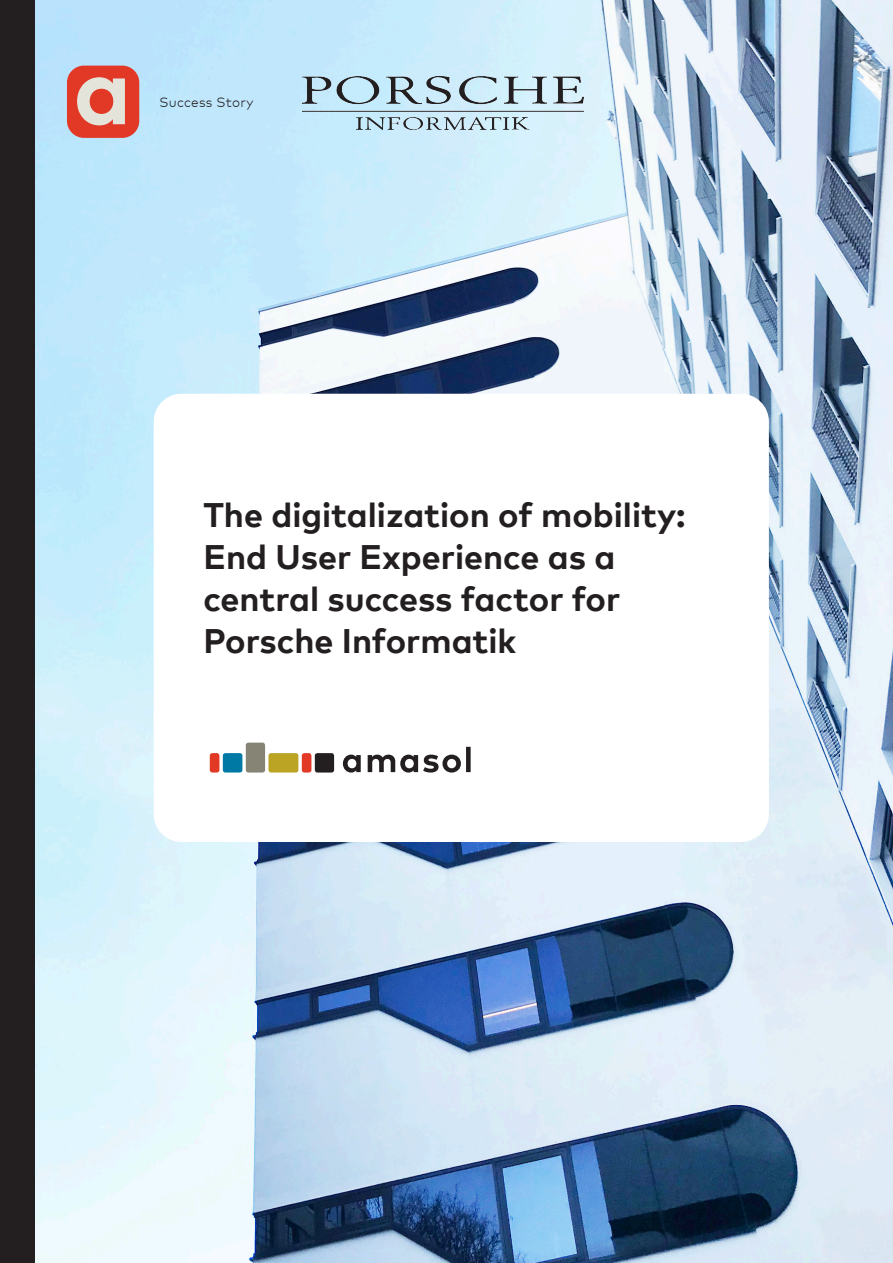
<style>
.page{position:relative;width:893px;height:1263px;background:#fff}
.page>*{position:absolute;margin:0;border:0;box-sizing:border-box;transform-origin:0 0}
.t1{font:700 94.35px "Mark Pro";color:#e5e4db}
.t2{font:700 34.05px/42.3px "Mark Pro";color:#231f20}
.t3{font:300 13.5px "Mark Pro";letter-spacing:.02em;color:#231f20}
</style>
<div class="page">
<img style="left:34px;top:0;width:859px;height:1263px">
<div style="left:0;top:0;width:34px;height:1263px;background:#231f20"></div>
<div style="left:67px;top:66px;width:72px;height:72px;background:#e13926;border-radius:17px"></div>
<div style="left:154px;top:394px;width:615px;height:448px;background:#fff;border-radius:28px"></div>
<svg style="left:343px;top:747px;width:128px;height:25px"></svg>
<div style="left:246px;top:743px;width:19px;height:29px;background:#868475;border-radius:3px"></div>
<div style="left:268px;top:753px;width:30px;height:19px;background:#bba324;border-radius:3px"></div>
<div style="left:223px;top:753px;width:19px;height:19px;background:#0079a5;border-radius:3px"></div>
<div style="left:315px;top:753px;width:19px;height:19px;background:#231f20;border-radius:3px"></div>
<div style="left:302px;top:753px;width:9px;height:19px;background:#e13926;border-radius:3px"></div>
<div style="left:210px;top:753px;width:9px;height:19px;background:#e13926;border-radius:3px"></div>
<img style="left:302px;top:76px;width:281px;height:53px">
<h1 class="t1" style="left:73px;top:19px;width:59px">a</h1>
<p class="t3" style="left:159px;top:92px;width:96px">Success Story</p>
<p class="t2" style="left:203px;top:490px;width:484px">The digitalization of mobility:<br>End User Experience as a central success factor for<br>Porsche Informatik</p>
</div>
